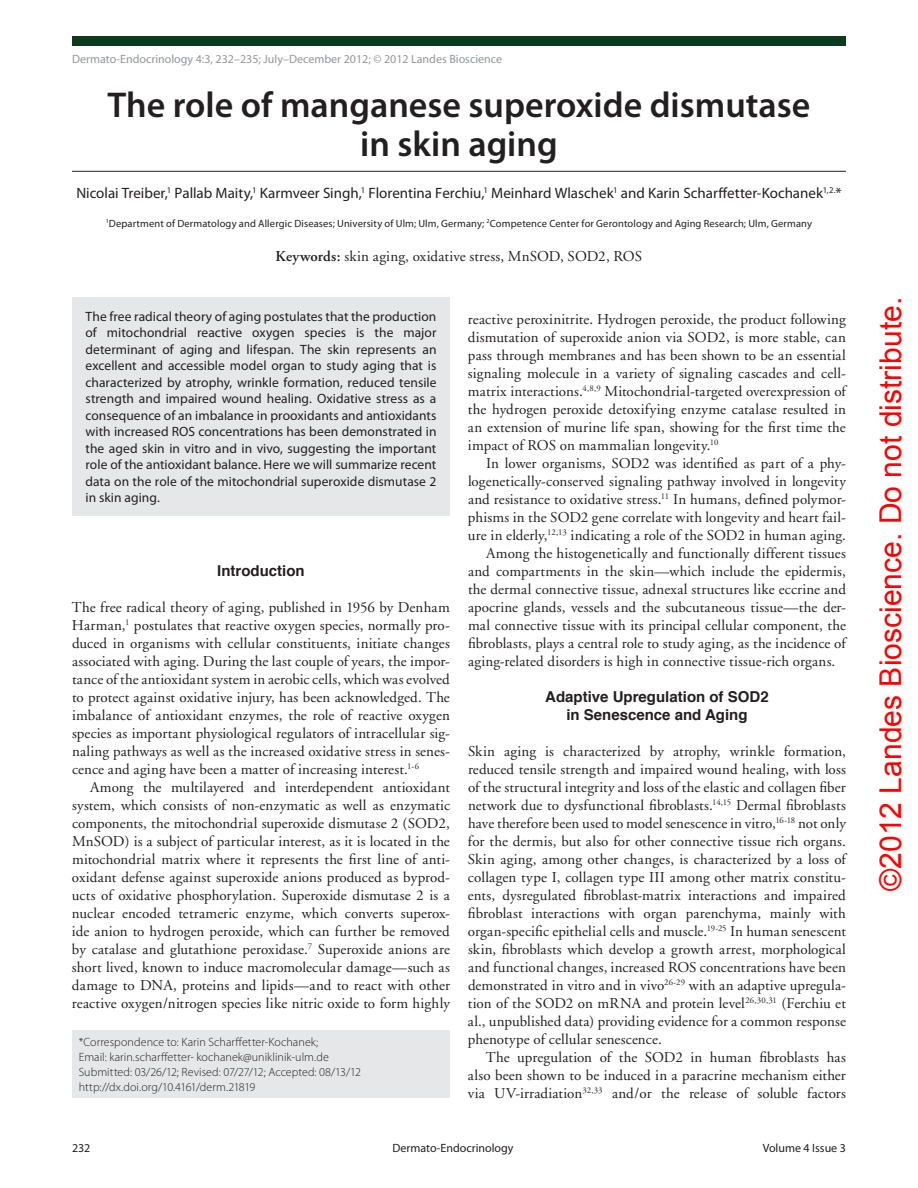
<style>
.page{position:relative;width:918px;height:1188px;background:#fff}
.page>*{position:absolute;margin:0;border:0;box-sizing:border-box;transform-origin:0 0}
.t1{font:600 36px/39px "Myriad Pro";color:#231f20;text-align:center}
.t2{font:30.15px "Arial";color:#f00}
.t3{font:15px/18px "Adobe Garamond";letter-spacing:.01em;color:#231f20;text-align:justify}
.t4{font:15px "Myriad Pro";color:#231f20}
.t5{font:700 15px/18px "Helvetica";color:#231f20;text-align:center}
.t6{font:13.5px/16.5px "Myriad Pro";letter-spacing:.005em;color:#231f20;text-align:justify}
.t7{font:300 12px/15px "Myriad Pro";color:#231f20}
.t8{font:12px "Myriad Pro";color:#939598}
.t9{font:12px "Myriad Pro";color:#231f20}
.t10{font:10.5px "Myriad Pro";letter-spacing:.01em;color:#231f20}
.s1{font-weight:600}
</style>
<div class="page">
<div style="left:72px;top:36px;width:774px;height:10px;background:#0b3b1c"></div>
<div style="left:72px;top:1030px;width:378px;height:68px;background:#e6e7e9"></div>
<div style="left:72px;top:297px;width:378px;height:219px;background:#e6e7e9"></div>
<hr style="left:72px;top:171px;width:774px;height:1px;background:#231f20">
<p class="t8" style="left:72px;top:52px;width:432px">Dermato-Endocrinology 4:3, 232–235; July–December 2012; © 2012 Landes Bioscience</p>
<h1 class="t1" style="left:108px;top:85px;width:704px">The role of manganese superoxide dismutase in skin aging</h1>
<p class="t4" style="left:76px;top:184px;width:767px">Nicolai Treiber,<sup>1</sup> Pallab Maity,<sup>1</sup> Karmveer Singh,<sup>1</sup> Florentina Ferchiu,<sup>1</sup> Meinhard Wlaschek<sup>1</sup> and Karin Scharffetter-Kochanek<sup>1,2.</sup>*</p>
<p class="t10" style="left:106px;top:217px;width:708px"><sup>1</sup>Department of Dermatology and Allergic Diseases; University of Ulm; Ulm, Germany; <sup>2</sup>Competence Center for Gerontology and Aging Research; Ulm, Germany</p>
<p class="t3" style="left:276px;top:248px;width:368px"><span class="s1">Keywords:</span> skin aging, oxidative stress, MnSOD, SOD2, ROS</p>
<p class="t6" style="left:86px;top:308px;width:353px">The free radical theory of aging postulates that the production of mitochondrial reactive oxygen species is the major determinant of aging and lifespan. The skin represents an excellent and accessible model organ to study aging that is characterized by atrophy, wrinkle formation, reduced tensile strength and impaired wound healing. Oxidative stress as a consequence of an imbalance in prooxidants and antioxidants with increased ROS concentrations has been demonstrated in the aged skin in vitro and in vivo, suggesting the important role of the antioxidant balance. Here we will summarize recent data on the role of the mitochondrial superoxide dismutase 2 in skin aging.</p>
<p class="t5" style="left:217px;top:562px;width:89px">Introduction</p>
<p class="t3" style="left:72px;top:599px;width:380px">The free radical theory of aging, published in 1956 by Denham Harman,<sup>1</sup> postulates that reactive oxygen species, normally pro&shy;duced in organisms with cellular constituents, initiate changes associated with aging. During the last couple of years, the impor&shy;tance of the antioxidant system in aerobic cells, which was evolved to protect against oxidative injury, has been acknowledged. The imbalance of antioxidant enzymes, the role of reactive oxygen species as important physiological regulators of intracellular sig&shy;naling pathways as well as the increased oxidative stress in senes&shy;cence and aging have been a matter of increasing interest.<sup>1-6</sup></p>
<p class="t3" style="left:72px;top:779px;width:380px;text-indent:18px">Among the multilayered and interdependent antioxidant system, which consists of non-enzymatic as well as enzymatic components, the mitochondrial superoxide dismutase 2 (SOD2, MnSOD) is a subject of particular interest, as it is located in the mitochondrial matrix where it represents the first line of anti&shy;oxidant defense against superoxide anions produced as byprod&shy;ucts of oxidative phosphorylation. Superoxide dismutase 2 is a nuclear encoded tetrameric enzyme, which converts superox&shy;ide anion to hydrogen peroxide, which can further be removed by catalase and glutathione peroxidase.<sup>7</sup> Superoxide anions are short lived, known to induce macromolecular damage—such as damage to DNA, proteins and lipids—and to react with other reactive oxygen/nitrogen species like nitric oxide to form highly</p>
<p class="t7" style="left:79px;top:1035px;width:284px">*Correspondence to: Karin Scharffetter-Kochanek;<br>Email: karin.scharffetter- kochanek@uniklinik-ulm.de Submitted: 03/26/12; Revised: 07/27/12; Accepted: 08/13/12 http://dx.doi.org/10.4161/derm.21819</p>
<p class="t3" style="left:468px;top:311px;width:379px">reactive peroxinitrite. Hydrogen peroxide, the product following dismutation of superoxide anion via SOD2, is more stable, can pass through membranes and has been shown to be an essential signaling molecule in a variety of signaling cascades and cell&shy;matrix interactions.<sup>4,8,9</sup> Mitochondrial-targeted overexpression of the hydrogen peroxide detoxifying enzyme catalase resulted in an extension of murine life span, showing for the first time the impact of ROS on mammalian longevity.<sup>10</sup></p>
<p class="t3" style="left:486px;top:455px;width:361px">In lower organisms, SOD2 was identified as part of a phy-</p>
<p class="t3" style="left:468px;top:473px;width:379px">logenetically-conserved signaling pathway involved in longevity</p>
<p class="t3" style="left:468px;top:491px;width:379px">and resistance to oxidative stress.<sup>11</sup> In humans, defined polymor-</p>
<p class="t3" style="left:468px;top:509px;width:379px">phisms in the SOD2 gene correlate with longevity and heart fail-</p>
<p class="t3" style="left:468px;top:527px;width:379px">ure in elderly,<sup>12,13</sup> indicating a role of the SOD2 in human aging.</p>
<p class="t3" style="left:486px;top:545px;width:361px">Among the histogenetically and functionally different tissues</p>
<p class="t3" style="left:468px;top:563px;width:379px">and compartments in the skin—which include the epidermis,</p>
<p class="t3" style="left:468px;top:581px;width:379px">the dermal connective tissue, adnexal structures like eccrine and</p>
<p class="t3" style="left:468px;top:599px;width:379px">apocrine glands, vessels and the subcutaneous tissue—the der-</p>
<p class="t3" style="left:468px;top:617px;width:379px">mal connective tissue with its principal cellular component, the</p>
<p class="t3" style="left:468px;top:635px;width:379px">fibroblasts, plays a central role to study aging, as the incidence of</p>
<p class="t3" style="left:468px;top:653px;width:369px">aging-related disorders is high in connective tissue-rich organs.</p>
<p class="t5" style="left:545px;top:688px;width:225px">Adaptive Upregulation of SOD2 in Senescence and Aging</p>
<p class="t3" style="left:468px;top:743px;width:379px">Skin aging is characterized by atrophy, wrinkle formation, reduced tensile strength and impaired wound healing, with loss of the structural integrity and loss of the elastic and collagen fiber network due to dysfunctional fibroblasts.<sup>14,15</sup> Dermal fibroblasts have therefore been used to model senescence in vitro,<sup>16-18</sup> not only for the dermis, but also for other connective tissue rich organs.<br>Skin aging, among other changes, is characterized by a loss of collagen type I, collagen type III among other matrix constitu&shy;ents, dysregulated fibroblast-matrix interactions and impaired fibroblast interactions with organ parenchyma, mainly with organ-specific epithelial cells and muscle.<sup>19-25</sup> In human senescent skin, fibroblasts which develop a growth arrest, morphological and functional changes, increased ROS concentrations have been demonstrated in vitro and in vivo<sup>26-29</sup> with an adaptive upregula&shy;tion of the SOD2 on mRNA and protein level<sup>26,30,31</sup> (Ferchiu et al., unpublished data) providing evidence for a common response phenotype of cellular senescence.</p>
<p class="t3" style="left:468px;top:1049px;width:379px;text-indent:18px">The upregulation of the SOD2 in human fibroblasts has also been shown to be induced in a paracrine mechanism either via UV-irradiation<sup>32,33</sup> and/or the release of soluble factors</p>
<p class="t9" style="left:72px;top:1141px;width:20px">232</p>
<p class="t9" style="left:392px;top:1141px;width:123px">Dermato-Endocrinology</p>
<p class="t9" style="left:763px;top:1141px;width:85px">Volume 4 Issue 3</p>
<h2 class="t2" style="left:871px;top:891px;width:595px;rotate:-90deg">©2012 Landes Bioscience. Do not distribute.</h2>
</div>
